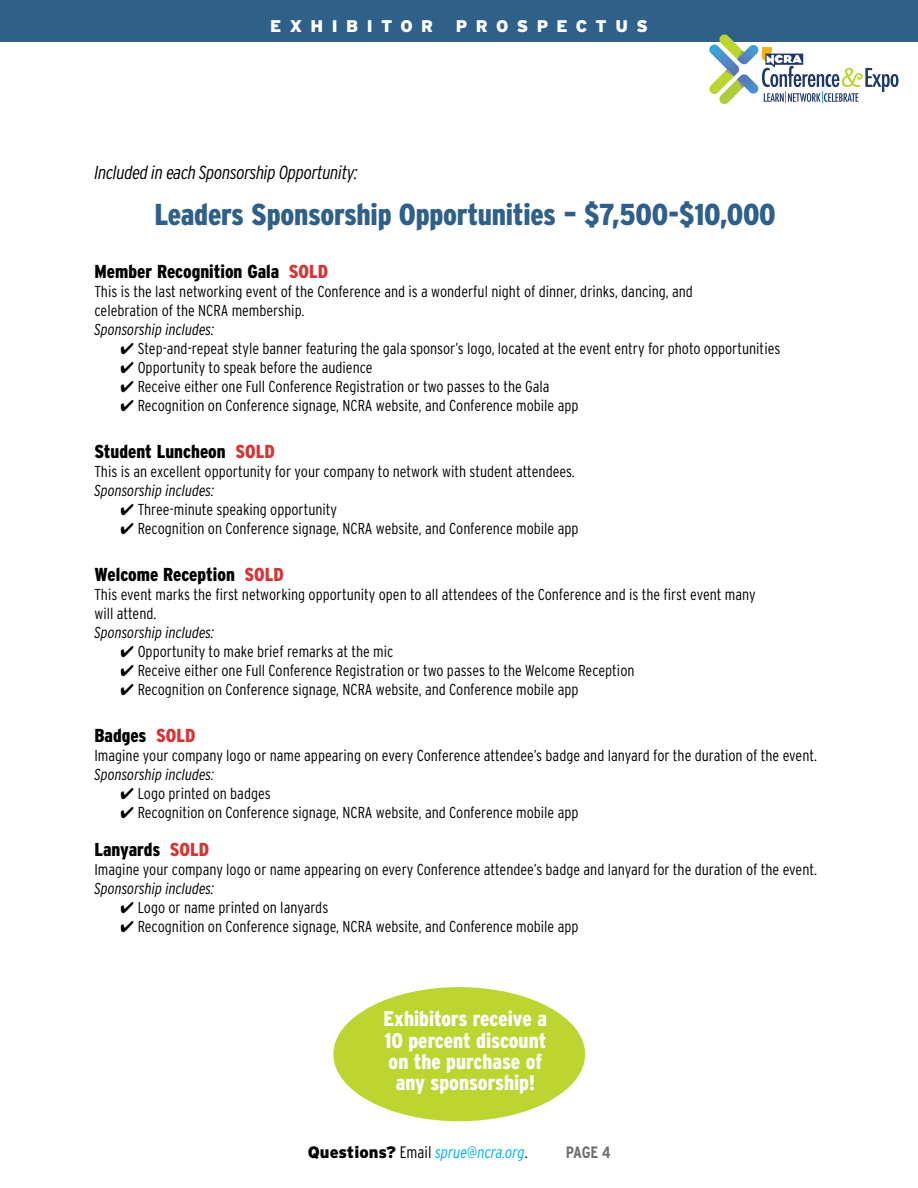
<style>
.page{position:relative;width:918px;height:1188px;background:#fff}
.page>*{position:absolute;margin:0;border:0;box-sizing:border-box;transform-origin:0 0}
.t1{font:900 30.3px "Interstate Condensed";letter-spacing:-.01em;color:#2f6089}
.t2{font:900 21.15px/21.5px "Interstate Condensed";color:#fff;text-align:center}
.t3{font:italic 300 18.9px "Interstate Condensed";letter-spacing:-.02em;color:#000}
.t4{font:900 18.75px "Interstate Condensed";color:#000}
.t5{font:900 16.95px "Interstate";letter-spacing:.5em;color:#fff}
.t6{font:italic 300 16.5px "Interstate Condensed";color:#00aeef}
.t7{font:700 16.5px "Interstate Condensed";color:#6d6e71}
.t8{font:300 15.9px/19px "Interstate Condensed";color:#000}
.t9{font:italic 300 15.9px "Interstate Condensed";color:#000}
.s1{color:#d63537}
.s2{font-family:"Interstate";font-weight:900;font-style:normal;color:#000}
.s3{font-style:normal;color:#000}
</style>
<div class="page">
<div style="left:0;top:0;width:918px;height:42px;background:#2f6089"></div>
<svg style="left:709px;top:34px;width:189px;height:70px"></svg>
<div style="left:333px;top:987px;width:252px;height:134px;background:#bcd531;border-radius:50%"></div>
<p class="t5" style="left:270px;top:16px;width:165px">EXHIBITOR</p>
<p class="t5" style="left:456px;top:16px;width:194px">PROSPECTUS</p>
<p class="t3" style="left:94px;top:162px;width:265px">Included in each Sponsorship Opportunity:</p>
<h1 class="t1" style="left:155px;top:197px;width:623px">Leaders Sponsorship Opportunities – $7,500-$10,000</h1>
<p class="t4" style="left:94px;top:261px;width:235px">Member Recognition Gala <span class="s1">SOLD</span></p>
<p class="t8" style="left:94px;top:282px;width:600px">This is the last networking event of the Conference and is a wonderful night of dinner, drinks, dancing, and celebration of the NCRA membership.</p>
<p class="t9" style="left:94px;top:321px;width:121px">Sponsorship includes:</p>
<p class="t8" style="left:120px;top:339px;width:661px">✔ Step-and-repeat style banner featuring the gala sponsor’s logo, located at the event entry for photo opportunities</p>
<p class="t8" style="left:120px;top:358px;width:254px">✔ Opportunity to speak before the audience</p>
<p class="t8" style="left:120px;top:377px;width:431px">✔ Receive either one Full Conference Registration or two passes to the Gala</p>
<p class="t8" style="left:120px;top:396px;width:460px">✔ Recognition on Conference signage, NCRA website, and Conference mobile app</p>
<p class="t4" style="left:94px;top:441px;width:182px">Student Luncheon <span class="s1">SOLD</span></p>
<p class="t8" style="left:94px;top:462px;width:482px">This is an excellent opportunity for your company to network with student attendees.</p>
<p class="t9" style="left:94px;top:482px;width:121px">Sponsorship includes:</p>
<p class="t8" style="left:120px;top:500px;width:218px">✔ Three-minute speaking opportunity</p>
<p class="t8" style="left:120px;top:519px;width:460px">✔ Recognition on Conference signage, NCRA website, and Conference mobile app</p>
<p class="t4" style="left:94px;top:564px;width:191px">Welcome Reception <span class="s1">SOLD</span></p>
<p class="t8" style="left:94px;top:585px;width:663px">This event marks the first networking opportunity open to all attendees of the Conference and is the first event many will attend.</p>
<p class="t9" style="left:94px;top:623px;width:121px">Sponsorship includes:</p>
<p class="t8" style="left:120px;top:642px;width:275px">✔ Opportunity to make brief remarks at the mic</p>
<p class="t8" style="left:120px;top:661px;width:516px">✔ Receive either one Full Conference Registration or two passes to the Welcome Reception</p>
<p class="t8" style="left:120px;top:680px;width:460px">✔ Recognition on Conference signage, NCRA website, and Conference mobile app</p>
<p class="t4" style="left:94px;top:725px;width:103px">Badges <span class="s1">SOLD</span></p>
<p class="t8" style="left:94px;top:745px;width:724px">Imagine your company logo or name appearing on every Conference attendee’s badge and lanyard for the duration of the event.</p>
<p class="t9" style="left:94px;top:765px;width:121px">Sponsorship includes:</p>
<p class="t8" style="left:120px;top:783px;width:152px">✔ Logo printed on badges</p>
<p class="t8" style="left:120px;top:802px;width:460px">✔ Recognition on Conference signage, NCRA website, and Conference mobile app</p>
<p class="t4" style="left:94px;top:839px;width:116px">Lanyards <span class="s1">SOLD</span></p>
<p class="t8" style="left:95px;top:859px;width:724px">Imagine your company logo or name appearing on every Conference attendee’s badge and lanyard for the duration of the event.</p>
<p class="t9" style="left:95px;top:879px;width:121px">Sponsorship includes:</p>
<p class="t8" style="left:120px;top:898px;width:209px">✔ Logo or name printed on lanyards</p>
<p class="t8" style="left:120px;top:917px;width:460px">✔ Recognition on Conference signage, NCRA website, and Conference mobile app</p>
<h2 class="t2" style="left:384px;top:1008px;width:165px">Exhibitors receive a<br>10 percent discount on the purchase of any sponsorship!</h2>
<p class="t6" style="left:308px;top:1143px;width:221px"><span class="s2">Questions?</span> <span class="s3">Email</span> sprue@ncra.org<span class="s3">.</span></p>
<p class="t7" style="left:566px;top:1143px;width:46px">PAGE 4</p>
</div>
